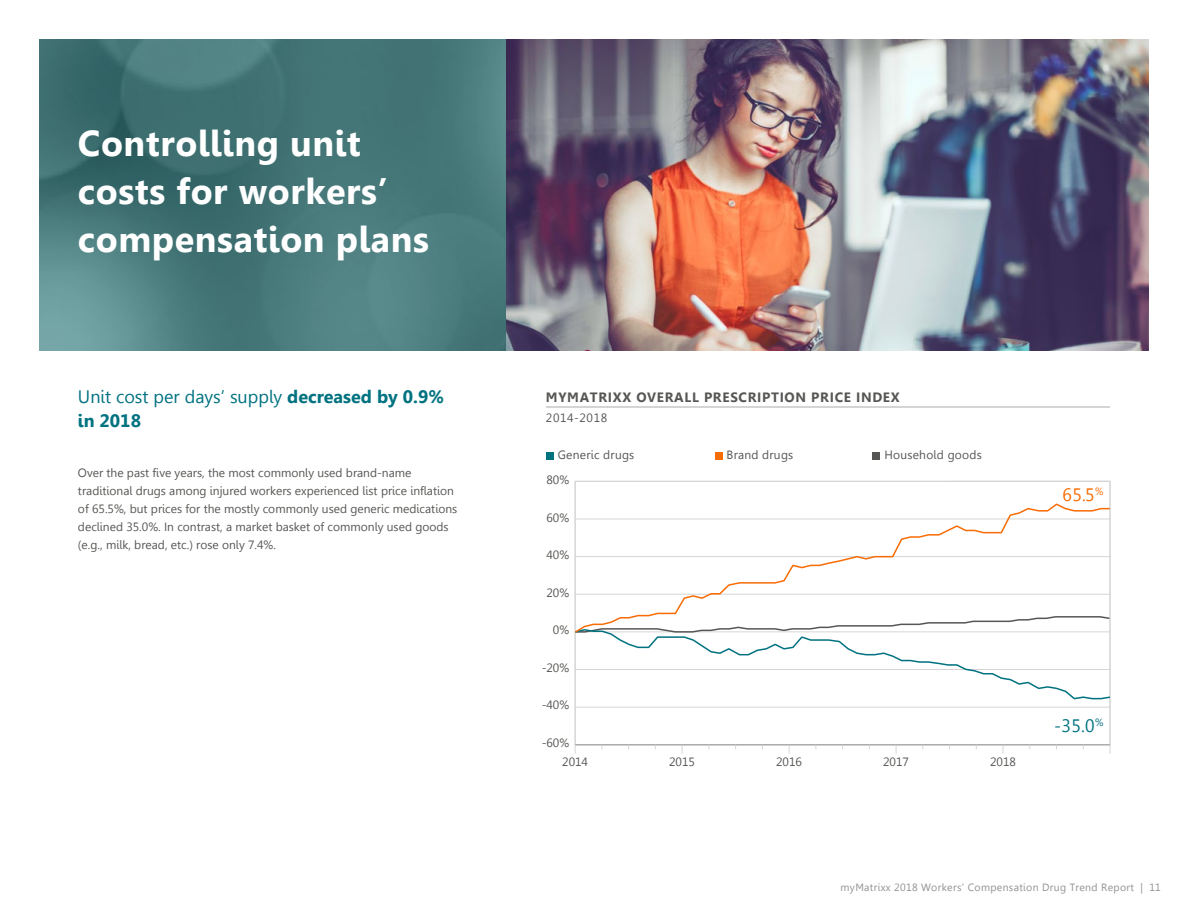
<style>
.page{position:relative;width:1188px;height:918px;background:#fff}
.page>*{position:absolute;margin:0;border:0;box-sizing:border-box;transform-origin:0 0}
.t1{font:700 36px/48px "Gisha";letter-spacing:.015em;color:#fff}
.t2{font:18px/24px "Gisha";color:#007280}
.t3{font:18px "Gisha";color:#f86c06}
.t4{font:700 13.5px "Gisha";letter-spacing:.05em;color:#565754}
.t5{font:12px/18px "Gisha";color:#565754}
.t6{font:12px "Gisha";letter-spacing:.02em;color:#565754}
.t7{font:12px "Gisha";letter-spacing:.05em;color:#565754}
.t8{font:10.5px "Gisha";letter-spacing:.03em;color:#8f9194}
.s1{font-weight:700}
</style>
<div class="page">
<img style="left:39px;top:39px;width:1110px;height:312px">
<hr style="left:575px;top:707px;width:535px;height:1px;background:#d5d5d4">
<hr style="left:575px;top:745px;width:535px;height:1px;background:#d5d5d4">
<hr style="left:575px;top:744px;width:535px;height:1px;background:#9d9e9d">
<hr style="left:546px;top:407px;width:564px;height:1px;background:#ababaa">
<svg style="left:574px;top:634px;width:537px;height:66px"></svg>
<svg style="left:574px;top:503px;width:537px;height:131px"></svg>
<div style="left:546px;top:452px;width:7px;height:7px;background:#007280"></div>
<div style="left:715px;top:452px;width:7px;height:7px;background:#f86c06"></div>
<div style="left:873px;top:452px;width:7px;height:7px;background:#565754"></div>
<h1 class="t1" style="left:78px;top:119px;width:352px">Controlling unit costs for workers’ compensation plans</h1>
<h2 class="t2" style="left:78px;top:385px;width:368px">Unit cost per days’ supply <span class="s1">decreased by 0.9% in 2018</span></h2>
<p class="t5" style="left:78px;top:464px;width:381px">Over the past five years, the most commonly used brand-name traditional drugs among injured workers experienced list price inflation of 65.5%, but prices for the mostly commonly used generic medications declined 35.0%. In contrast, a market basket of commonly used goods (e.g., milk, bread, etc.) rose only 7.4%.</p>
<p class="t4" style="left:546px;top:389px;width:355px">MYMATRIXX OVERALL PRESCRIPTION PRICE INDEX</p>
<p class="t7" style="left:546px;top:411px;width:63px">2014-2018</p>
<p class="t6" style="left:558px;top:448px;width:78px">Generic drugs</p>
<p class="t6" style="left:727px;top:448px;width:68px">Brand drugs</p>
<p class="t6" style="left:884px;top:448px;width:99px">Household goods</p>
<p class="t5" style="left:547px;top:471px;width:24px">80%</p>
<p class="t5" style="left:547px;top:509px;width:24px">60%</p>
<p class="t5" style="left:547px;top:546px;width:24px">40%</p>
<p class="t5" style="left:547px;top:584px;width:24px">20%</p>
<p class="t5" style="left:553px;top:621px;width:18px">0%</p>
<p class="t5" style="left:542px;top:659px;width:29px">-20%</p>
<p class="t5" style="left:542px;top:696px;width:29px">-40%</p>
<p class="t5" style="left:542px;top:734px;width:29px">-60%</p>
<p class="t5" style="left:562px;top:753px;width:27px">2014</p>
<p class="t5" style="left:669px;top:753px;width:27px">2015</p>
<h2 class="t3" style="left:1063px;top:484px;width:42px">65.5<sup>%</sup></h2>
<p class="t5" style="left:776px;top:753px;width:27px">2016</p>
<p class="t5" style="left:883px;top:753px;width:27px">2017</p>
<p class="t5" style="left:990px;top:753px;width:27px">2018</p>
<h2 class="t2" style="left:1054px;top:714px;width:51px">-35.0<sup>%</sup></h2>
<p class="t8" style="left:841px;top:881px;width:322px">myMatrixx 2018 Workers’ Compensation Drug Trend Report | 11</p>
</div>
